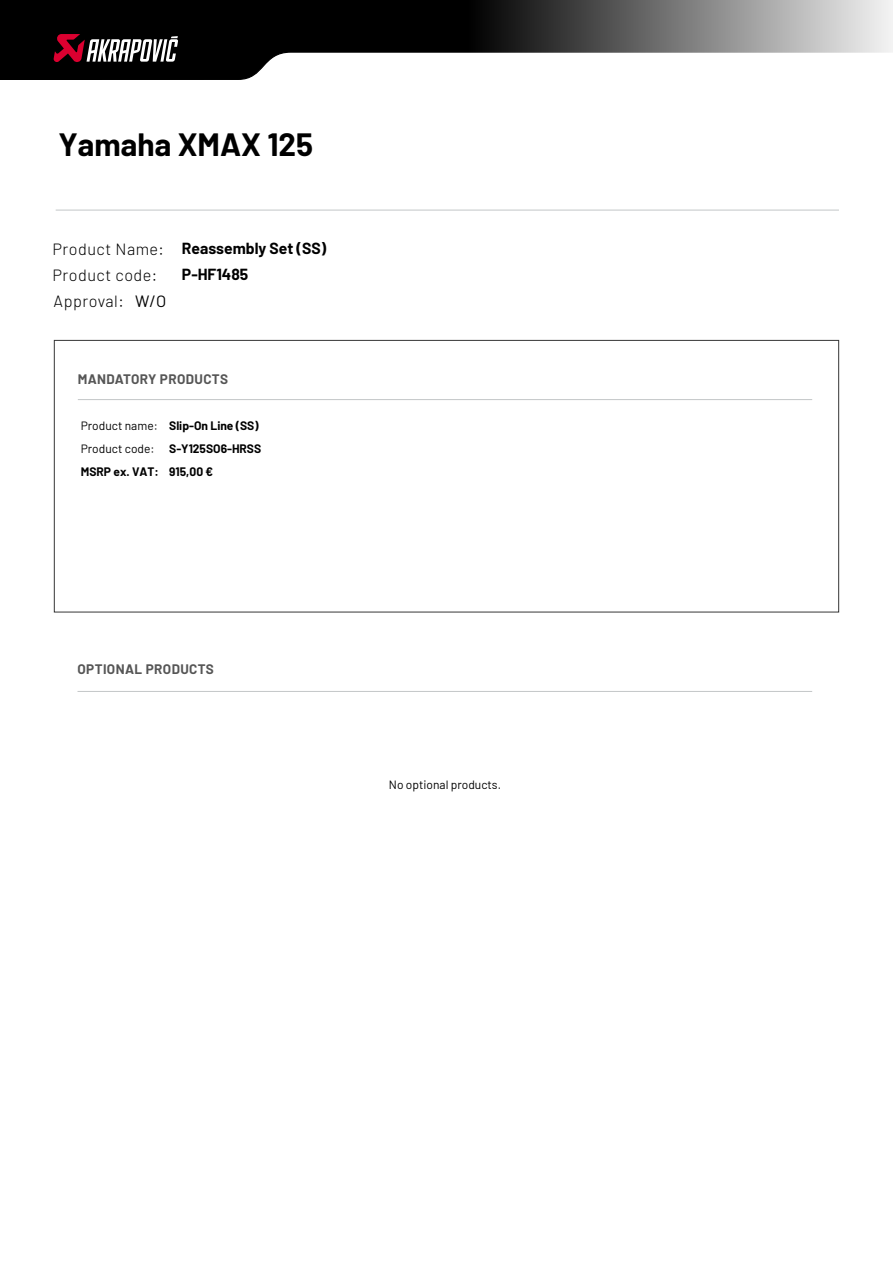
<style>
.page{position:relative;width:893px;height:1263px;background:#fff}
.page>*{position:absolute;margin:0;border:0;box-sizing:border-box;transform-origin:0 0}
.t1{font:700 31.5px "Barlow";color:#000}
.t2{font:16.35px "Barlow";color:#000}
.t3{font:300 16.2px "Barlow";letter-spacing:.03em;color:#000}
.t4{font:700 15.75px/26.2px "Barlow";color:#000}
.t5{font:700 13.5px "Barlow";letter-spacing:.03em;color:#565656}
.t6{font:700 12px/23px "Barlow";color:#000}
.t7{font:12px/23px "Barlow";color:#000}
</style>
<div class="page">
<svg style="left:0;top:0;width:893px;height:80px"></svg>
<svg style="left:53px;top:34px;width:125px;height:29px"></svg>
<hr style="left:78px;top:399px;width:734px;height:1px;background:#c3c6c7">
<hr style="left:78px;top:691px;width:734px;height:1px;background:#c3c6c7">
<hr style="left:56px;top:210px;width:783px;height:1px;background:#c3c6c7">
<h1 class="t1" style="left:58px;top:125px;width:256px">Yamaha XMAX 125</h1>
<h3 class="t3" style="left:53px;top:237px;width:113px">Product Name:</h3>
<h3 class="t3" style="left:53px;top:263px;width:106px">Product code:</h3>
<h3 class="t3" style="left:54px;top:289px;width:72px">Approval:</h3>
<h2 class="t2" style="left:135px;top:290px;width:33px">W/O</h2>
<h3 class="t4" style="left:182px;top:234px;width:146px">Reassembly Set (SS)<br>P-HF1485</h3>
<p class="t5" style="left:78px;top:369px;width:152px">MANDATORY PRODUCTS</p>
<p class="t7" style="left:81px;top:414px;width:78px">Product name:<br>Product code:</p>
<p class="t6" style="left:81px;top:460px;width:80px">MSRP ex. VAT:</p>
<p class="t6" style="left:169px;top:414px;width:94px">Slip-On Line (SS)<br>S-Y125SO6-HRSS<br>915,00 €</p>
<p class="t5" style="left:77px;top:659px;width:138px">OPTIONAL PRODUCTS</p>
<p class="t7" style="left:389px;top:772px;width:114px">No optional products.</p>
</div>
